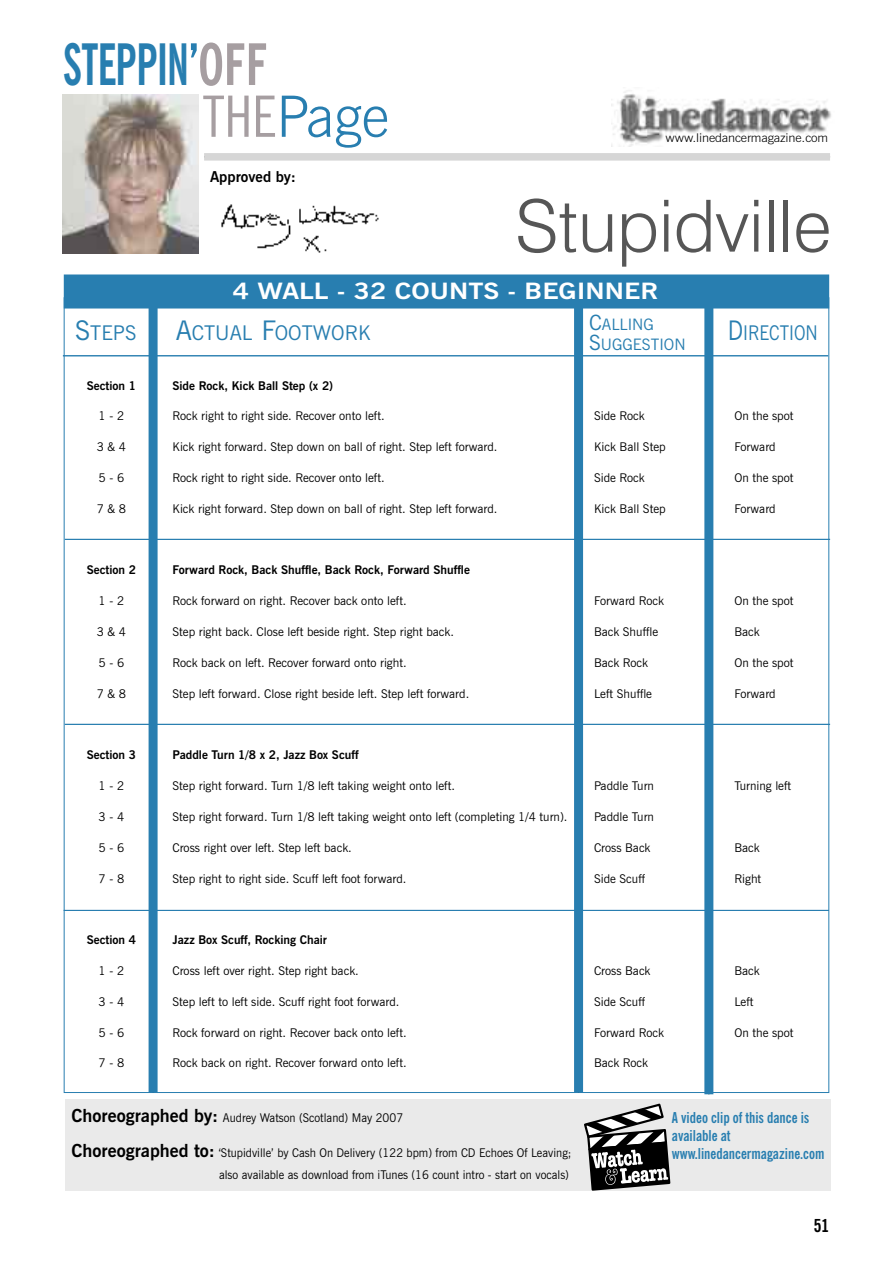
<style>
.page{position:relative;width:893px;height:1263px;background:#fff}
.page>*{position:absolute;margin:0;border:0;box-sizing:border-box;transform-origin:0 0}
.t1{font:300 72px "Swiss 721 BT";color:#565656}
.t2{font:700 condensed 57px/51.8px "News Gothic BT";letter-spacing:-.02em;color:#287eb0;scale:.76 1}
.t3{font:700 22.5px "News Gothic BT";color:#fff;scale:1.2 1}
.t4{font:20.25px "News Gothic BT";color:#287eb0}
.t5{font:20.25px "News Gothic BT";color:#287eb0;scale:.85 1}
.t6{font:700 condensed 18px "News Gothic BT";color:#000}
.t7{font:15.75px/19.5px "News Gothic BT";color:#287eb0}
.t8{font:700 condensed 15px/18px "News Gothic BT";color:#287eb0;scale:.95 1}
.t9{font:700 15px "News Gothic BT";color:#000}
.t10{font:12px "News Gothic BT";color:#000}
.t11{font:12px/21.9px "News Gothic BT";color:#000;text-align:right;scale:.95 1}
.t12{font:700 12px "News Gothic BT";color:#000}
.t13{font:300 12px "News Gothic BT";letter-spacing:-.01em;color:#000;scale:1.08 1}
.s1{color:#a69ea1}
.s2{font-weight:400;color:#a69ea1}
.s3{font-weight:300;font-stretch:normal}
.s4{font-size:21px}
.s5{font-size:27px}
.s6{font-weight:700;font-size:18px}
</style>
<div class="page">
<div style="left:149px;top:288px;width:9px;height:805px;background:#287eb0"></div>
<div style="left:574px;top:297px;width:9px;height:796px;background:#287eb0"></div>
<div style="left:704px;top:291px;width:9px;height:803px;background:#287eb0"></div>
<div style="left:65px;top:275px;width:763px;height:33px;background:#287eb0"></div>
<div style="left:64px;top:274px;width:765px;height:34px;border:2px solid #287eb0"></div>
<div style="left:65px;top:1099px;width:765px;height:92px;background:#eaeaea"></div>
<div style="left:204px;top:153px;width:626px;height:8px;background:#d6d6d6"></div>
<img style="left:611px;top:90px;width:220px;height:57px">
<hr style="left:63px;top:355px;width:765px;height:1px;background:#287eb0">
<hr style="left:65px;top:724px;width:765px;height:1px;background:#287eb0">
<hr style="left:64px;top:910px;width:765px;height:1px;background:#287eb0">
<img style="left:62px;top:95px;width:136px;height:158px">
<hr style="left:65px;top:539px;width:765px;height:1px;background:#287eb0">
<svg style="left:584px;top:1103px;width:86px;height:88px"></svg>
<img style="left:221px;top:204px;width:158px;height:49px">
<h2 class="t2" style="left:203px;top:38px;width:247px;text-indent:-140px">STEPPIN’<span class="s1">OFF<br></span><span class="s2">THE</span><span class="s3">Page</span></h2>
<p class="t9" style="left:210px;top:168px;width:87px">Approved by:</p>
<p class="t13" style="left:666px;top:131px;width:152px">www.linedancermagazine.com</p>
<h1 class="t1" style="left:515px;top:182px;width:318px">Stupidville</h1>
<h3 class="t3" style="left:233px;top:277px;width:356px">4 WALL - 32 COUNTS - BEGINNER</h3>
<h3 class="t7" style="left:589px;top:315px;width:98px"><span class="s4">C</span>ALLING<br><span class="s4">S</span>UGGESTION</h3>
<h3 class="t4" style="left:75px;top:321px;width:63px"><span class="s5">S</span>TEPS</h3>
<h3 class="t4" style="left:176px;top:321px;width:196px"><span class="s5">A</span>CTUAL <span class="s5">F</span>OOTWORK</h3>
<h3 class="t5" style="left:728px;top:320px;width:107px"><span class="s5">D</span>IRECTION</h3>
<p class="t12" style="left:87px;top:378px;width:51px">Section 1</p>
<p class="t12" style="left:173px;top:378px;width:162px">Side Rock, Kick Ball Step (x 2)</p>
<p class="t10" style="left:99px;top:409px;width:27px">1 - 2</p>
<p class="t10" style="left:173px;top:409px;width:214px">Rock right to right side. Recover onto left.</p>
<p class="t10" style="left:594px;top:409px;width:52px">Side Rock</p>
<p class="t10" style="left:734px;top:409px;width:61px">On the spot</p>
<p class="t10" style="left:97px;top:440px;width:31px">3 &amp; 4</p>
<p class="t10" style="left:173px;top:440px;width:327px">Kick right forward. Step down on ball of right. Step left forward.</p>
<p class="t10" style="left:594px;top:440px;width:73px">Kick Ball Step</p>
<p class="t10" style="left:734px;top:440px;width:43px">Forward</p>
<p class="t10" style="left:99px;top:470px;width:27px">5 - 6</p>
<p class="t10" style="left:173px;top:470px;width:214px">Rock right to right side. Recover onto left.</p>
<p class="t10" style="left:594px;top:470px;width:52px">Side Rock</p>
<p class="t10" style="left:734px;top:470px;width:61px">On the spot</p>
<p class="t10" style="left:97px;top:501px;width:31px">7 &amp; 8</p>
<p class="t10" style="left:173px;top:501px;width:327px">Kick right forward. Step down on ball of right. Step left forward.</p>
<p class="t10" style="left:594px;top:501px;width:73px">Kick Ball Step</p>
<p class="t10" style="left:734px;top:501px;width:43px">Forward</p>
<p class="t12" style="left:87px;top:563px;width:51px">Section 2</p>
<p class="t12" style="left:173px;top:563px;width:299px">Forward Rock, Back Shuffle, Back Rock, Forward Shuffle</p>
<p class="t10" style="left:99px;top:594px;width:27px">1 - 2</p>
<p class="t10" style="left:173px;top:594px;width:236px">Rock forward on right. Recover back onto left.</p>
<p class="t10" style="left:594px;top:594px;width:72px">Forward Rock</p>
<p class="t10" style="left:734px;top:594px;width:61px">On the spot</p>
<p class="t10" style="left:97px;top:624px;width:31px">3 &amp; 4</p>
<p class="t10" style="left:173px;top:624px;width:283px">Step right back. Close left beside right. Step right back.</p>
<p class="t10" style="left:594px;top:624px;width:66px">Back Shuffle</p>
<p class="t10" style="left:734px;top:624px;width:27px">Back</p>
<p class="t10" style="left:99px;top:655px;width:27px">5 - 6</p>
<p class="t10" style="left:173px;top:655px;width:236px">Rock back on left. Recover forward onto right.</p>
<p class="t10" style="left:594px;top:655px;width:56px">Back Rock</p>
<p class="t10" style="left:734px;top:655px;width:61px">On the spot</p>
<p class="t10" style="left:97px;top:686px;width:31px">7 &amp; 8</p>
<p class="t10" style="left:173px;top:686px;width:298px">Step left forward. Close right beside left. Step left forward.</p>
<p class="t10" style="left:594px;top:686px;width:60px">Left Shuffle</p>
<p class="t10" style="left:734px;top:686px;width:43px">Forward</p>
<p class="t12" style="left:87px;top:748px;width:51px">Section 3</p>
<p class="t12" style="left:173px;top:748px;width:188px">Paddle Turn 1/8 x 2, Jazz Box Scuff</p>
<p class="t10" style="left:99px;top:778px;width:27px">1 - 2</p>
<p class="t10" style="left:173px;top:778px;width:284px">Step right forward. Turn 1/8 left taking weight onto left.</p>
<p class="t10" style="left:594px;top:778px;width:61px">Paddle Turn</p>
<p class="t10" style="left:734px;top:778px;width:58px">Turning left</p>
<p class="t10" style="left:99px;top:809px;width:27px">3 - 4</p>
<p class="t10" style="left:173px;top:809px;width:397px">Step right forward. Turn 1/8 left taking weight onto left (completing 1/4 turn).</p>
<p class="t10" style="left:594px;top:809px;width:61px">Paddle Turn</p>
<p class="t10" style="left:99px;top:840px;width:27px">5 - 6</p>
<p class="t10" style="left:173px;top:840px;width:181px">Cross right over left. Step left back.</p>
<p class="t10" style="left:594px;top:840px;width:58px">Cross Back</p>
<p class="t10" style="left:734px;top:840px;width:27px">Back</p>
<p class="t10" style="left:99px;top:871px;width:27px">7 - 8</p>
<p class="t10" style="left:173px;top:871px;width:235px">Step right to right side. Scuff left foot forward.</p>
<p class="t10" style="left:594px;top:871px;width:52px">Side Scuff</p>
<p class="t10" style="left:734px;top:871px;width:28px">Right</p>
<p class="t12" style="left:87px;top:932px;width:51px">Section 4</p>
<p class="t12" style="left:173px;top:932px;width:156px">Jazz Box Scuff, Rocking Chair</p>
<p class="t10" style="left:99px;top:963px;width:27px">1 - 2</p>
<p class="t10" style="left:173px;top:963px;width:188px">Cross left over right. Step right back.</p>
<p class="t10" style="left:594px;top:963px;width:58px">Cross Back</p>
<p class="t10" style="left:734px;top:963px;width:27px">Back</p>
<p class="t10" style="left:99px;top:994px;width:27px">3 - 4</p>
<p class="t10" style="left:173px;top:994px;width:228px">Step left to left side. Scuff right foot forward.</p>
<p class="t10" style="left:594px;top:994px;width:52px">Side Scuff</p>
<p class="t10" style="left:734px;top:994px;width:21px">Left</p>
<p class="t10" style="left:99px;top:1025px;width:27px">5 - 6</p>
<p class="t10" style="left:173px;top:1025px;width:236px">Rock forward on right. Recover back onto left.</p>
<p class="t10" style="left:594px;top:1025px;width:72px">Forward Rock</p>
<p class="t10" style="left:734px;top:1025px;width:61px">On the spot</p>
<p class="t10" style="left:99px;top:1056px;width:27px">7 - 8</p>
<p class="t10" style="left:173px;top:1056px;width:236px">Rock back on right. Recover forward onto left.</p>
<p class="t10" style="left:594px;top:1056px;width:56px">Back Rock</p>
<p class="t11" style="left:71px;top:1106px;width:351px"><span class="s6">Choreographed by:</span> Audrey Watson (Scotland) May 2007</p>
<p class="t11" style="left:71px;top:1142px;width:528px"><span class="s6">Choreographed to:</span> ‘Stupidville’ by Cash On Delivery (122 bpm) from CD Echoes Of Leaving; also available as download from iTunes (16 count intro - start on vocals)</p>
<p class="t8" style="left:672px;top:1108px;width:162px">A video clip of this dance is available at www.linedancermagazine.com</p>
<h3 class="t6" style="left:814px;top:1215px;width:17px">51</h3>
</div>
